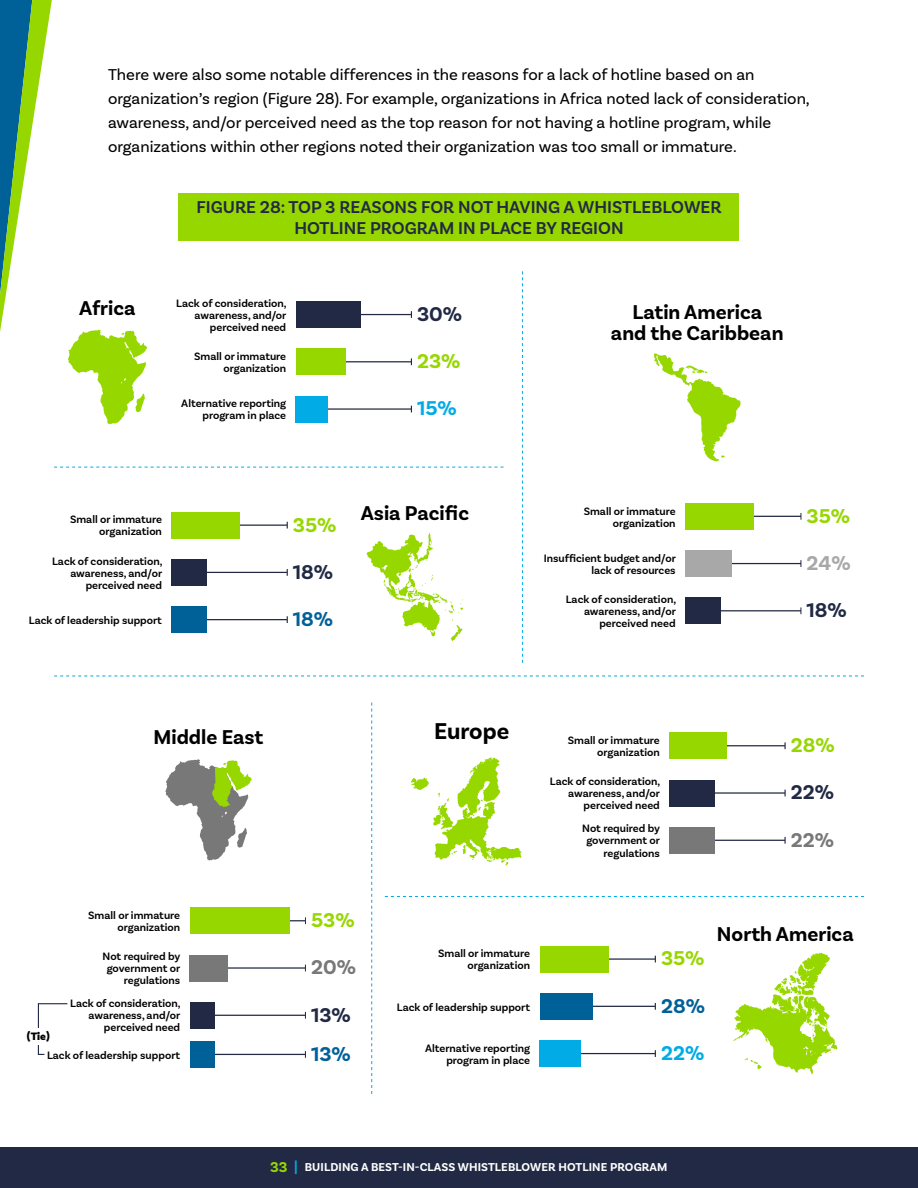
<style>
.page{position:relative;width:918px;height:1188px;background:#fff}
.page>*{position:absolute;margin:0;border:0;box-sizing:border-box;transform-origin:0 0}
.t1{font:700 24px "Basic Sans";color:#000}
.t2{font:700 21px/21px "Basic Sans";color:#000;text-align:center}
.t3{font:700 21px "Basic Sans";color:#97d700}
.t4{font:700 21px "Basic Sans";color:#212944}
.t5{font:700 21px "Basic Sans";color:#006198}
.t6{font:700 21px "Basic Sans";color:#00abe6}
.t7{font:700 21px "Basic Sans";color:#787878}
.t8{font:700 21px "Basic Sans";color:#a8a8a8}
.t9{font:600 18px/21.6px "Basic Sans";color:#212944;text-align:center}
.t10{font:16.5px/24px "Basic Sans";color:#000}
.t11{font:700 12px "Basic Sans";letter-spacing:.01em;color:#fff}
.t12{font:600 11.25px/12px "Basic Sans";color:#000;text-align:right}
.t13{font:900 11.25px "Basic Sans";color:#000}
.s1{font-size:15px;color:#97d700}
.s2{font-size:15px;color:#00abe6}
</style>
<div class="page">
<div style="left:0;top:1148px;width:918px;height:40px;background:#212944"></div>
<svg style="left:0;top:0;width:52px;height:332px"></svg>
<div style="left:179px;top:193px;width:560px;height:47px;background:#97d700"></div>
<svg style="left:522px;top:271px;width:1px;height:392px"></svg>
<svg style="left:54px;top:676px;width:810px;height:1px"></svg>
<svg style="left:54px;top:467px;width:450px;height:1px"></svg>
<svg style="left:371px;top:703px;width:1px;height:391px"></svg>
<svg style="left:385px;top:896px;width:479px;height:1px"></svg>
<svg style="left:68px;top:330px;width:79px;height:95px"></svg>
<svg style="left:360px;top:311px;width:52px;height:7px"></svg>
<div style="left:296px;top:301px;width:64px;height:27px;background:#212944"></div>
<svg style="left:345px;top:358px;width:67px;height:7px"></svg>
<div style="left:296px;top:348px;width:49px;height:27px;background:#97d700"></div>
<svg style="left:328px;top:406px;width:84px;height:6px"></svg>
<div style="left:296px;top:396px;width:32px;height:27px;background:#00abe6"></div>
<svg style="left:654px;top:353px;width:87px;height:109px"></svg>
<svg style="left:754px;top:513px;width:47px;height:7px"></svg>
<div style="left:685px;top:503px;width:69px;height:27px;background:#97d700"></div>
<svg style="left:732px;top:560px;width:69px;height:7px"></svg>
<div style="left:685px;top:550px;width:47px;height:27px;background:#a8a8a8"></div>
<svg style="left:721px;top:607px;width:80px;height:7px"></svg>
<div style="left:685px;top:597px;width:36px;height:27px;background:#212944"></div>
<svg style="left:411px;top:757px;width:111px;height:108px"></svg>
<svg style="left:727px;top:742px;width:59px;height:7px"></svg>
<div style="left:670px;top:732px;width:57px;height:27px;background:#97d700"></div>
<svg style="left:715px;top:790px;width:71px;height:6px"></svg>
<div style="left:670px;top:780px;width:45px;height:27px;background:#212944"></div>
<svg style="left:715px;top:837px;width:71px;height:7px"></svg>
<div style="left:670px;top:827px;width:45px;height:27px;background:#787878"></div>
<svg style="left:240px;top:522px;width:48px;height:7px"></svg>
<div style="left:172px;top:512px;width:68px;height:27px;background:#97d700"></div>
<svg style="left:207px;top:569px;width:81px;height:7px"></svg>
<div style="left:172px;top:559px;width:35px;height:27px;background:#212944"></div>
<svg style="left:207px;top:616px;width:81px;height:7px"></svg>
<div style="left:172px;top:606px;width:35px;height:27px;background:#006198"></div>
<svg style="left:367px;top:533px;width:96px;height:108px"></svg>
<svg style="left:608px;top:956px;width:48px;height:6px"></svg>
<div style="left:540px;top:946px;width:68px;height:27px;background:#97d700"></div>
<svg style="left:592px;top:1003px;width:64px;height:7px"></svg>
<div style="left:540px;top:993px;width:52px;height:27px;background:#006198"></div>
<svg style="left:581px;top:1050px;width:75px;height:7px"></svg>
<div style="left:540px;top:1040px;width:41px;height:27px;background:#00abe6"></div>
<svg style="left:733px;top:952px;width:104px;height:122px"></svg>
<svg style="left:165px;top:759px;width:87px;height:102px"></svg>
<svg style="left:289px;top:917px;width:17px;height:7px"></svg>
<div style="left:190px;top:907px;width:99px;height:27px;background:#97d700"></div>
<svg style="left:228px;top:965px;width:78px;height:6px"></svg>
<div style="left:190px;top:955px;width:38px;height:27px;background:#787878"></div>
<svg style="left:215px;top:1012px;width:91px;height:7px"></svg>
<div style="left:190px;top:1002px;width:25px;height:27px;background:#212944"></div>
<svg style="left:215px;top:1051px;width:91px;height:7px"></svg>
<div style="left:190px;top:1041px;width:25px;height:27px;background:#006198"></div>
<svg style="left:37px;top:1045px;width:8px;height:10px"></svg>
<svg style="left:37px;top:1003px;width:31px;height:25px"></svg>
<p class="t10" style="left:108px;top:62px;width:703px">There were also some notable differences in the reasons for a lack of hotline based on an organization’s region (Figure 28). For example, organizations in Africa noted lack of consideration, awareness, and/or perceived need as the top reason for not having a hotline program, while organizations within other regions noted their organization was too small or immature.</p>
<h3 class="t9" style="left:196px;top:196px;width:527px">FIGURE 28: TOP 3 REASONS FOR NOT HAVING A WHISTLEBLOWER<br>HOTLINE PROGRAM IN PLACE BY REGION</h3>
<p class="t12" style="left:176px;top:297px;width:112px">Lack of consideration, awareness, and/or perceived need</p>
<p class="t12" style="left:194px;top:350px;width:93px">Small or immature organization</p>
<h2 class="t3" style="left:417px;top:348px;width:45px">23%</h2>
<p class="t12" style="left:181px;top:398px;width:106px">Alternative reporting program in place</p>
<h2 class="t6" style="left:417px;top:396px;width:41px">15%</h2>
<h2 class="t2" style="left:79px;top:298px;width:58px">Africa</h2>
<h2 class="t4" style="left:417px;top:301px;width:47px">30%</h2>
<p class="t12" style="left:70px;top:514px;width:93px">Small or immature organization</p>
<h2 class="t3" style="left:293px;top:512px;width:45px">35%</h2>
<h2 class="t4" style="left:293px;top:559px;width:42px">18%</h2>
<p class="t12" style="left:52px;top:555px;width:112px">Lack of consideration, awareness, and/or perceived need</p>
<p class="t12" style="left:29px;top:614px;width:135px">Lack of leadership support</p>
<h2 class="t5" style="left:293px;top:606px;width:42px">18%</h2>
<h2 class="t2" style="left:361px;top:502px;width:110px">Asia Pacific</h2>
<h2 class="t2" style="left:611px;top:302px;width:174px">Latin America<br>and the Caribbean</h2>
<p class="t12" style="left:584px;top:505px;width:93px">Small or immature organization</p>
<h2 class="t3" style="left:807px;top:503px;width:45px">35%</h2>
<p class="t12" style="left:544px;top:552px;width:134px">Insufficient budget and/or lack of resources</p>
<h2 class="t8" style="left:807px;top:550px;width:46px">24%</h2>
<h2 class="t4" style="left:807px;top:597px;width:42px">18%</h2>
<p class="t12" style="left:566px;top:593px;width:112px">Lack of consideration, awareness, and/or perceived need</p>
<h2 class="t2" style="left:154px;top:727px;width:111px">Middle East</h2>
<h1 class="t1" style="left:434px;top:716px;width:77px">Europe</h1>
<p class="t12" style="left:568px;top:734px;width:93px">Small or immature organization</p>
<h2 class="t3" style="left:791px;top:732px;width:45px">28%</h2>
<h2 class="t4" style="left:791px;top:780px;width:45px">22%</h2>
<p class="t12" style="left:550px;top:776px;width:112px">Lack of consideration, awareness, and/or perceived need</p>
<p class="t12" style="left:582px;top:823px;width:79px">Not required by government or regulations</p>
<h2 class="t7" style="left:791px;top:827px;width:45px">22%</h2>
<p class="t12" style="left:88px;top:909px;width:93px">Small or immature organization</p>
<h2 class="t3" style="left:311px;top:907px;width:45px">53%</h2>
<h2 class="t7" style="left:311px;top:955px;width:46px">20%</h2>
<p class="t12" style="left:103px;top:951px;width:79px">Not required by government or regulations</p>
<p class="t12" style="left:70px;top:998px;width:112px">Lack of consideration, awareness, and/or perceived need</p>
<p class="t12" style="left:47px;top:1049px;width:135px">Lack of leadership support</p>
<h2 class="t5" style="left:311px;top:1041px;width:41px">13%</h2>
<h2 class="t4" style="left:311px;top:1002px;width:41px">13%</h2>
<p class="t13" style="left:27px;top:1029px;width:24px">(Tie)</p>
<p class="t12" style="left:438px;top:948px;width:93px">Small or immature organization</p>
<h2 class="t3" style="left:661px;top:946px;width:45px">35%</h2>
<p class="t12" style="left:397px;top:1001px;width:135px">Lack of leadership support</p>
<h2 class="t5" style="left:661px;top:993px;width:45px">28%</h2>
<p class="t12" style="left:425px;top:1042px;width:106px">Alternative reporting program in place</p>
<h2 class="t6" style="left:661px;top:1040px;width:45px">22%</h2>
<h2 class="t2" style="left:717px;top:923px;width:138px">North America</h2>
<p class="t11" style="left:270px;top:1160px;width:399px"><span class="s1">33</span> <span class="s2">|</span> BUILDING A BEST-IN-CLASS WHISTLEBLOWER HOTLINE PROGRAM</p>
</div>
